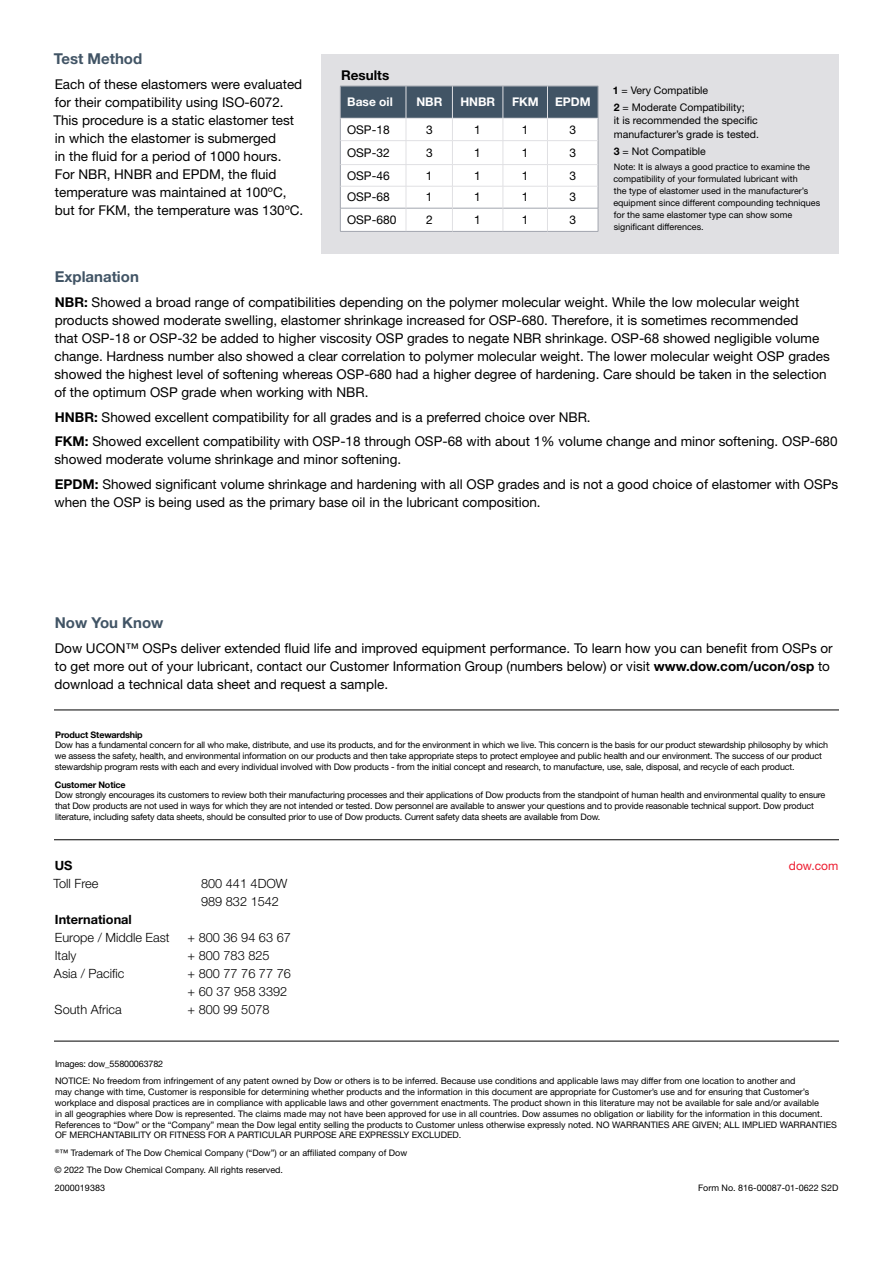
<style>
.page{position:relative;width:893px;height:1263px;background:#fff}
.page>*{position:absolute;margin:0;border:0;box-sizing:border-box;transform-origin:0 0}
.t1{font:700 15px "Helvetica Neue LT Std";color:#415465}
.t2{font:13.5px/18px "Helvetica Neue LT Std";color:#000}
.t3{font:700 13.5px "Helvetica Neue LT Std";color:#000}
.t4{font:300 12.75px/18px "Helvetica Neue LT Std";color:#000}
.t5{font:700 12.75px "Helvetica Neue LT Std";color:#000}
.t6{font:12px "Helvetica Neue LT Std";color:#000}
.t7{font:700 12px "Helvetica Neue LT Std";color:#fff}
.t8{font:12px "Helvetica Neue LT Std";color:#ed1c2f}
.t9{font:10.5px/17px "Helvetica Neue LT Std";color:#000}
.t10{font:9px/10.8px "Helvetica Neue LT Std";color:#000}
.t11{font:700 9px "Helvetica Neue LT Std";letter-spacing:-.015em;color:#000}
.s1{font-weight:700}
</style>
<div class="page">
<hr style="left:54px;top:1041px;width:785px;height:1px;background:#000">
<hr style="left:54px;top:710px;width:785px;height:1px;background:#000">
<hr style="left:54px;top:839px;width:785px;height:1px;background:#000">
<div style="left:322px;top:54px;width:517px;height:199px;background:#e0e0e3"></div>
<hr style="left:340px;top:231px;width:66px;height:1px;background:#a1a5ae">
<hr style="left:406px;top:231px;width:46px;height:1px;background:#a1a5ae">
<hr style="left:452px;top:231px;width:51px;height:1px;background:#a1a5ae">
<hr style="left:503px;top:231px;width:44px;height:1px;background:#a1a5ae">
<hr style="left:547px;top:231px;width:51px;height:1px;background:#a1a5ae">
<svg style="left:340px;top:86px;width:259px;height:145px;background:#d3d8db"></svg>
<h1 class="t1" style="left:54px;top:50px;width:90px">Test Method</h1>
<p class="t2" style="left:53px;top:75px;width:252px">Each of these elastomers were evaluated for their compatibility using ISO-6072.<br>This procedure is a static elastomer test in which the elastomer is submerged<br>in the fluid for a period of 1000 hours.<br>For NBR, HNBR and EPDM, the fluid temperature was maintained at 100ºC, but for FKM, the temperature was 130ºC.</p>
<p class="t9" style="left:613px;top:81px;width:133px"><span class="s1">1</span> = Very Compatible<br><span class="s1">2</span> = Moderate Compatibility;</p>
<h2 class="t3" style="left:341px;top:67px;width:50px">Results</h2>
<h3 class="t7" style="left:347px;top:95px;width:47px">Base oil</h3>
<h3 class="t7" style="left:416px;top:95px;width:28px">NBR</h3>
<h3 class="t7" style="left:460px;top:95px;width:36px">HNBR</h3>
<h3 class="t7" style="left:512px;top:95px;width:28px">FKM</h3>
<h3 class="t7" style="left:555px;top:95px;width:37px">EPDM</h3>
<h3 class="t6" style="left:347px;top:122px;width:44px">OSP-18</h3>
<h3 class="t6" style="left:426px;top:122px;width:8px">3</h3>
<h3 class="t6" style="left:474px;top:122px;width:8px">1</h3>
<h3 class="t6" style="left:522px;top:122px;width:8px">1</h3>
<h3 class="t6" style="left:570px;top:122px;width:8px">3</h3>
<h3 class="t6" style="left:347px;top:145px;width:44px">OSP-32</h3>
<h3 class="t6" style="left:426px;top:145px;width:8px">3</h3>
<h3 class="t6" style="left:474px;top:145px;width:8px">1</h3>
<h3 class="t6" style="left:522px;top:145px;width:8px">1</h3>
<h3 class="t6" style="left:570px;top:145px;width:8px">3</h3>
<h3 class="t6" style="left:347px;top:168px;width:44px">OSP-46</h3>
<h3 class="t6" style="left:426px;top:168px;width:8px">1</h3>
<h3 class="t6" style="left:474px;top:168px;width:8px">1</h3>
<h3 class="t6" style="left:522px;top:168px;width:8px">1</h3>
<h3 class="t6" style="left:570px;top:168px;width:8px">3</h3>
<h3 class="t6" style="left:347px;top:190px;width:44px">OSP-68</h3>
<h3 class="t6" style="left:426px;top:190px;width:8px">1</h3>
<h3 class="t6" style="left:474px;top:190px;width:8px">1</h3>
<h3 class="t6" style="left:522px;top:190px;width:8px">1</h3>
<h3 class="t6" style="left:569px;top:190px;width:8px">3</h3>
<h3 class="t6" style="left:347px;top:213px;width:51px">OSP-680</h3>
<h3 class="t6" style="left:426px;top:213px;width:8px">2</h3>
<h3 class="t6" style="left:474px;top:213px;width:8px">1</h3>
<h3 class="t6" style="left:522px;top:213px;width:8px">1</h3>
<h3 class="t6" style="left:569px;top:213px;width:8px">3</h3>
<p class="t9" style="left:614px;top:114px;width:147px;line-height:13.5px">it is recommended the specific manufacturer’s grade is tested.</p>
<p class="t9" style="left:614px;top:142px;width:94px"><span class="s1">3</span> = Not Compatible</p>
<p class="t10" style="left:613px;top:161px;width:208px;line-height:12px">Note: It is always a good practice to examine the compatibility of your formulated lubricant with<br>the type of elastomer used in the manufacturer’s equipment since different compounding techniques for the same elastomer type can show some significant differences.</p>
<h1 class="t1" style="left:55px;top:268px;width:86px">Explanation</h1>
<p class="t2" style="left:54px;top:293px;width:777px"><span class="s1">NBR:</span> Showed a broad range of compatibilities depending on the polymer molecular weight. While the low molecular weight products showed moderate swelling, elastomer shrinkage increased for OSP-680. Therefore, it is sometimes recommended<br>that OSP-18 or OSP-32 be added to higher viscosity OSP grades to negate NBR shrinkage. OSP-68 showed negligible volume change. Hardness number also showed a clear correlation to polymer molecular weight. The lower molecular weight OSP grades showed the highest level of softening whereas OSP-680 had a higher degree of hardening. Care should be taken in the selection of the optimum OSP grade when working with NBR.</p>
<h2 class="t2" style="left:55px;top:404px;width:784px;line-height:24.8px"><span class="s1">HNBR:</span> Showed excellent compatibility for all grades and is a preferred choice over NBR.<br><span class="s1">FKM:</span> Showed excellent compatibility with OSP-18 through OSP-68 with about 1% volume change and minor softening. OSP-680</h2>
<h2 class="t2" style="left:55px;top:447px;width:785px;line-height:24.8px">showed moderate volume shrinkage and minor softening.<br><span class="s1">EPDM:</span> Showed significant volume shrinkage and hardening with all OSP grades and is not a good choice of elastomer with OSPs</h2>
<h2 class="t2" style="left:55px;top:493px;width:488px">when the OSP is being used as the primary base oil in the lubricant composition.</h2>
<h1 class="t1" style="left:55px;top:614px;width:110px">Now You Know</h1>
<p class="t2" style="left:54px;top:639px;width:780px">Dow UCON™ OSPs deliver extended fluid life and improved equipment performance. To learn how you can benefit from OSPs or to get more out of your lubricant, contact our Customer Information Group (numbers below) or visit <span class="s1">www.dow.com/ucon/osp</span> to download a technical data sheet and request a sample.</p>
<p class="t11" style="left:55px;top:729px;width:89px">Product Stewardship</p>
<p class="t10" style="left:55px;top:740px;width:775px">Dow has a fundamental concern for all who make, distribute, and use its products, and for the environment in which we live. This concern is the basis for our product stewardship philosophy by which we assess the safety, health, and environmental information on our products and then take appropriate steps to protect employee and public health and our environment. The success of our product stewardship program rests with each and every individual involved with Dow products - from the initial concept and research, to manufacture, use, sale, disposal, and recycle of each product.</p>
<p class="t11" style="left:55px;top:779px;width:72px">Customer Notice</p>
<p class="t10" style="left:55px;top:790px;width:772px">Dow strongly encourages its customers to review both their manufacturing processes and their applications of Dow products from the standpoint of human health and environmental quality to ensure that Dow products are not used in ways for which they are not intended or tested. Dow personnel are available to answer your questions and to provide reasonable technical support. Dow product literature, including safety data sheets, should be consulted prior to use of Dow products. Current safety data sheets are available from Dow.</p>
<h3 class="t5" style="left:55px;top:858px;width:19px">US</h3>
<h3 class="t4" style="left:53px;top:874px;width:46px">Toll Free</h3>
<h3 class="t4" style="left:201px;top:874px;width:88px">800 441 4DOW<br>989 832 1542</h3>
<h3 class="t5" style="left:55px;top:912px;width:78px">International</h3>
<h3 class="t4" style="left:55px;top:928px;width:116px">Europe / Middle East</h3>
<h3 class="t4" style="left:188px;top:928px;width:105px">+ 800 36 94 63 67</h3>
<h3 class="t4" style="left:55px;top:946px;width:23px">Italy</h3>
<h3 class="t4" style="left:188px;top:946px;width:84px">+ 800 783 825</h3>
<h3 class="t4" style="left:54px;top:964px;width:72px">Asia / Pacific</h3>
<h3 class="t4" style="left:188px;top:964px;width:105px">+ 800 77 76 77 76 + 60 37 958 3392</h3>
<h3 class="t4" style="left:55px;top:1000px;width:69px">South Africa</h3>
<h3 class="t4" style="left:188px;top:1000px;width:84px">+ 800 99 5078</h3>
<h3 class="t8" style="left:789px;top:858px;width:51px">dow.com</h3>
<p class="t10" style="left:55px;top:1055px;width:742px;line-height:17.5px">Images: dow_55800063782<br>NOTICE: No freedom from infringement of any patent owned by Dow or others is to be inferred. Because use conditions and applicable laws may differ from one location to another and</p>
<p class="t10" style="left:55px;top:1086px;width:784px">may change with time, Customer is responsible for determining whether products and the information in this document are appropriate for Customer’s use and for ensuring that Customer’s workplace and disposal practices are in compliance with applicable laws and other government enactments. The product shown in this literature may not be available for sale and/or available<br>in all geographies where Dow is represented. The claims made may not have been approved for use in all countries. Dow assumes no obligation or liability for the information in this document.<br>References to “Dow” or the “Company” mean the Dow legal entity selling the products to Customer unless otherwise expressly noted. NO WARRANTIES ARE GIVEN; ALL IMPLIED WARRANTIES OF MERCHANTABILITY OR FITNESS FOR A PARTICULAR PURPOSE ARE EXPRESSLY EXCLUDED.</p>
<p class="t10" style="left:55px;top:1144px;width:354px;line-height:17.5px"><sup>®</sup>™ Trademark of The Dow Chemical Company (“Dow”) or an affiliated company of Dow © 2022 The Dow Chemical Company. All rights reserved.<br>2000019383</p>
<p class="t10" style="left:698px;top:1182px;width:142px">Form No. 816-00087-01-0622 S2D</p>
</div>
